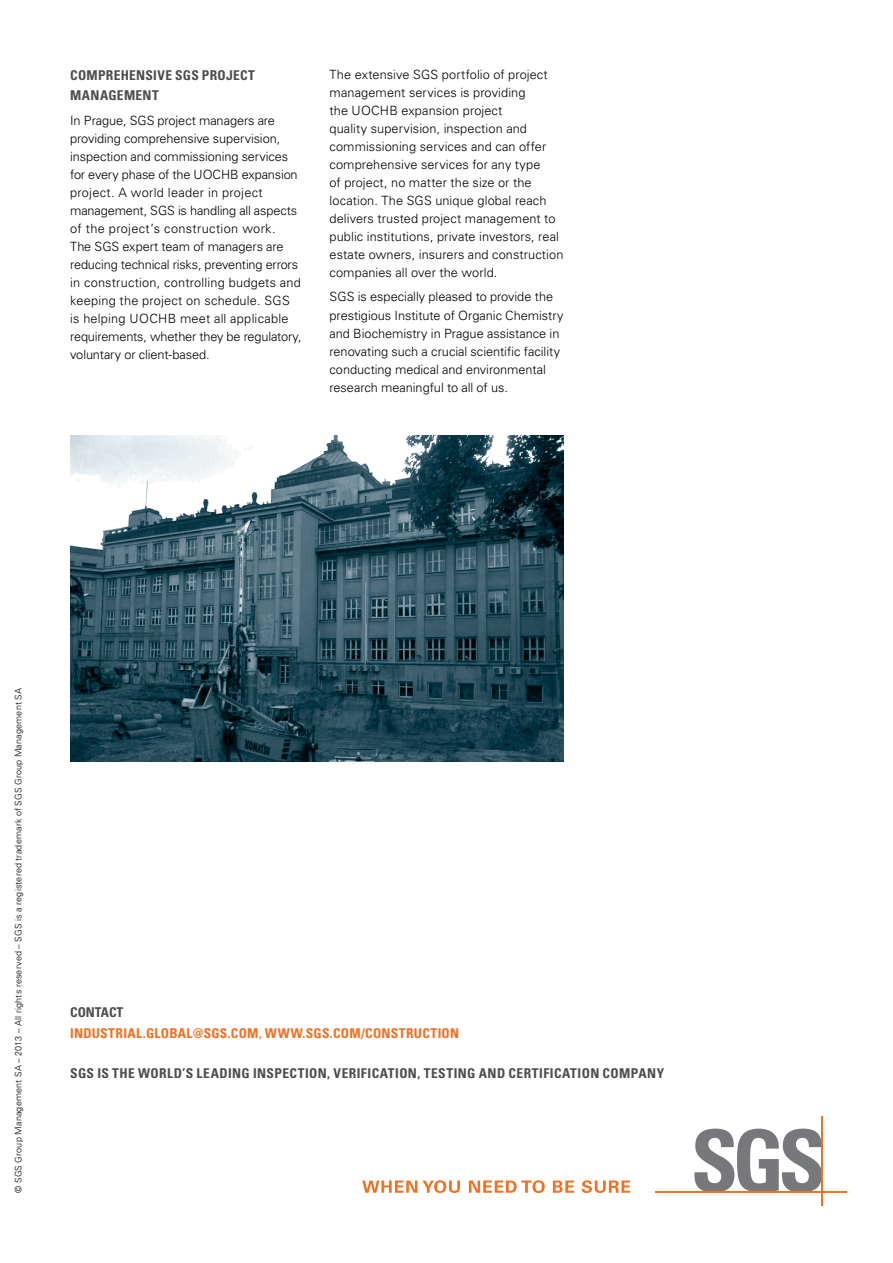
<style>
.page{position:relative;width:893px;height:1263px;background:#fff}
.page>*{position:absolute;margin:0;border:0;box-sizing:border-box;transform-origin:0 0}
.t1{font:700 condensed 13.5px/20.2px "Univers LT Std";letter-spacing:.03em;color:#4d4d4f}
.t2{font:700 condensed 13.5px/20.2px "Univers LT Std";letter-spacing:.02em;color:#f36f21}
.t3{font:300 12.75px/18px "Univers LT Std";color:#000}
.t4{font:300 9px "Univers LT Std";letter-spacing:.02em;color:#000}
.s1{color:#4d4d4f}
.s2{color:#f78f2e}
</style>
<div class="page">
<svg style="left:362px;top:1180px;width:55px;height:13px"></svg>
<svg style="left:423px;top:1180px;width:37px;height:13px"></svg>
<svg style="left:469px;top:1180px;width:76px;height:13px"></svg>
<svg style="left:553px;top:1180px;width:21px;height:13px"></svg>
<svg style="left:582px;top:1180px;width:48px;height:13px"></svg>
<svg style="left:694px;top:1128px;width:127px;height:63px"></svg>
<hr style="left:656px;top:1191px;width:191px;height:2px;background:#f36f21">
<hr style="left:821px;top:1116px;width:2px;height:89px;background:#f36f21">
<img style="left:70px;top:436px;width:493px;height:325px">
<p class="t1" style="left:70px;top:65px;width:186px">COMPREHENSIVE SGS PROJECT<br>MANAGEMENT</p>
<p class="t3" style="left:70px;top:111px;width:233px">In Prague, SGS project managers are providing comprehensive supervision, inspection and commissioning services for every phase of the UOCHB expansion project. A world leader in project management, SGS is handling all aspects of the project’s construction work.<br>The SGS expert team of managers are reducing technical risks, preventing errors in construction, controlling budgets and keeping the project on schedule. SGS is helping UOCHB meet all applicable requirements, whether they be regulatory, voluntary or client-based.</p>
<p class="t3" style="left:330px;top:66px;width:235px">The extensive SGS portfolio of project management services is providing<br>the UOCHB expansion project<br>quality supervision, inspection and commissioning services and can offer comprehensive services for any type<br>of project, no matter the size or the location. The SGS unique global reach delivers trusted project management to public institutions, private investors, real estate owners, insurers and construction companies all over the world.</p>
<p class="t3" style="left:330px;top:288px;width:235px">SGS is especially pleased to provide the prestigious Institute of Organic Chemistry and Biochemistry in Prague assistance in renovating such a crucial scientific facility conducting medical and environmental research meaningful to all of us.</p>
<p class="t4" style="left:13px;top:1193px;width:506px;rotate:-90deg">© SGS Group Management SA – 2013 – All rights reserved – SGS is a registered trademark of SGS Group Management SA</p>
<p class="t2" style="left:70px;top:1002px;width:390px"><span class="s1">CONTACT<br></span>INDUSTRIAL.GLOBAL@SGS.COM<span class="s2">,</span> WWW.SGS.COM/CONSTRUCTION</p>
<p class="t1" style="left:70px;top:1063px;width:596px">SGS IS THE WORLD’S LEADING INSPECTION, VERIFICATION, TESTING AND CERTIFICATION COMPANY</p>
</div>
